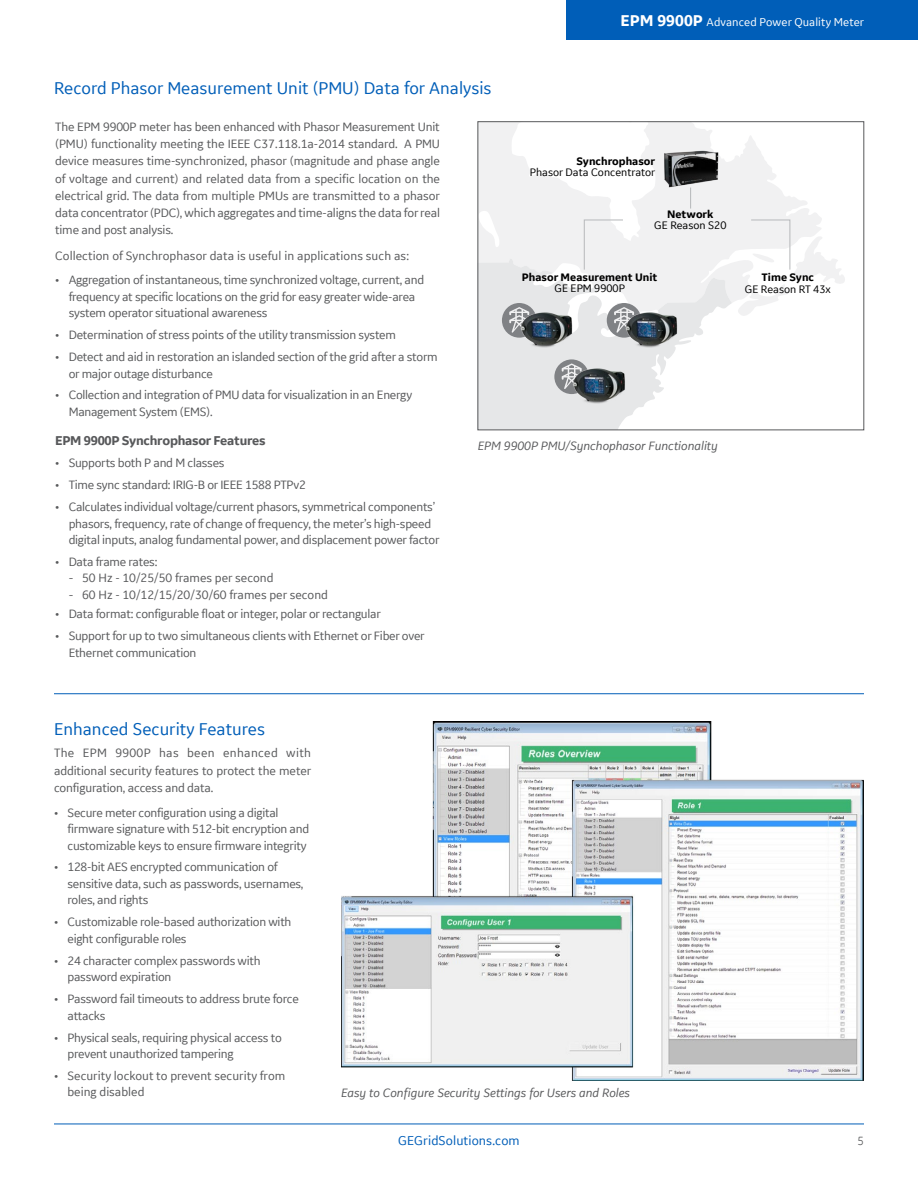
<style>
.page{position:relative;width:918px;height:1188px;background:#fff}
.page>*{position:absolute;margin:0;border:0;box-sizing:border-box;transform-origin:0 0}
.t1{font:18px "GE Inspira Sans";color:#005eb8}
.t2{font:700 13.5px "GE Inspira Sans";letter-spacing:-.02em;color:#58595b}
.t3{font:13.5px "GE Inspira Sans";letter-spacing:.005em;color:#005eb8}
.t4{font:12.75px/16.5px "GE Inspira Sans";letter-spacing:-.02em;color:#58595b}
.t5{font:12.75px/16.5px "GE Inspira Sans";color:#58595b}
.t6{font:italic 12.75px "GE Inspira Sans";color:#58595b}
.t7{font:12.75px "GE Inspira Sans";letter-spacing:.005em;color:#58595b}
.t8{font:12px "GE Inspira Sans";letter-spacing:.005em;color:#fff}
.t9{font:12px "GE Inspira";color:#58595b}
.t10{font:11.4px "GE Inspira Sans";color:#000}
.t11{font:700 11.4px "GE Inspira Sans";color:#000}
.s1{font-weight:700;font-size:16.5px}
.s2{font-family:"GE Inspira"}
</style>
<div class="page">
<div style="left:566px;top:0;width:352px;height:40px;background:#005eb8"></div>
<hr style="left:54px;top:1124px;width:810px;height:1px;background:#005eb8">
<hr style="left:54px;top:693px;width:810px;height:1px;background:#005eb8">
<img style="left:342px;top:722px;width:522px;height:359px">
<svg style="left:732px;top:136px;width:113px;height:180px"></svg>
<svg style="left:480px;top:124px;width:252px;height:304px"></svg>
<div style="left:502px;top:303px;width:35px;height:35px;background:#808285;border-radius:50%"></div>
<svg style="left:509px;top:310px;width:3px;height:23px"></svg>
<img style="left:512px;top:305px;width:69px;height:49px">
<div style="left:607px;top:303px;width:34px;height:35px;background:#808285;border-radius:50%"></div>
<svg style="left:614px;top:310px;width:3px;height:23px"></svg>
<img style="left:617px;top:305px;width:69px;height:49px">
<svg style="left:554px;top:359px;width:35px;height:35px"></svg>
<svg style="left:562px;top:363px;width:3px;height:26px"></svg>
<img style="left:565px;top:362px;width:68px;height:49px">
<svg style="left:583px;top:219px;width:41px;height:52px"></svg>
<svg style="left:750px;top:219px;width:41px;height:52px"></svg>
<svg style="left:690px;top:190px;width:1px;height:19px"></svg>
<img style="left:662px;top:151px;width:57px;height:39px">
<div style="left:478px;top:122px;width:386px;height:308px;border:1px solid #58595b"></div>
<h1 class="t1" style="left:54px;top:77px;width:439px">Record Phasor Measurement Unit (PMU) Data for Analysis</h1>
<p class="t8" style="left:621px;top:15px;width:245px"><span class="s1">EPM 9900P</span> Advanced Power Quality Meter</p>
<p class="t4" style="left:55px;top:118px;width:386px;line-height:17.2px;text-align:justify">The EPM 9900P meter has been enhanced with Phasor Measurement Unit (PMU) functionality meeting the IEEE C37.118.1a-2014 standard. A PMU device measures time-synchronized, phasor (magnitude and phase angle of voltage and current) and related data from a specific location on the electrical grid. The data from multiple PMUs are transmitted to a phasor data concentrator (PDC), which aggregates and time-aligns the data for real time and post analysis.</p>
<p class="t7" style="left:55px;top:247px;width:355px">Collection of Synchrophasor data is useful in applications such as:</p>
<p class="t4" style="left:69px;top:271px;width:357px;text-indent:-14px">• Aggregation of instantaneous, time synchronized voltage, current, and frequency at specific locations on the grid for easy greater wide-area system operator situational awareness</p>
<p class="t4" style="left:55px;top:326px;width:342px">• Determination of stress points of the utility transmission system</p>
<p class="t4" style="left:69px;top:348px;width:371px;text-indent:-14px">• Detect and aid in restoration an islanded section of the grid after a storm or major outage disturbance</p>
<p class="t4" style="left:69px;top:387px;width:345px;text-indent:-14px">• Collection and integration of PMU data for visualization in an Energy<br>Management System (EMS).</p>
<p class="t2" style="left:55px;top:432px;width:212px">EPM 9900P Synchrophasor Features</p>
<p class="t4" style="left:55px;top:454px;width:171px">• Supports both P and M classes</p>
<p class="t4" style="left:55px;top:476px;width:252px">• Time sync standard: IRIG-B or IEEE 1588 PTPv2</p>
<p class="t4" style="left:69px;top:498px;width:372px;text-indent:-14px">• Calculates individual voltage/current phasors, symmetrical components’ phasors, frequency, rate of change of frequency, the meter’s high-speed digital inputs, analog fundamental power, and displacement power factor</p>
<p class="t4" style="left:55px;top:553px;width:104px">• Data frame rates:</p>
<p class="t5" style="left:69px;top:570px;width:206px"><span class="s2">-</span> 50 Hz - 10/25/50 frames per second</p>
<p class="t5" style="left:69px;top:586px;width:261px"><span class="s2">-</span> 60 Hz - 10/12/15/20/30/60 frames per second</p>
<p class="t4" style="left:55px;top:605px;width:327px">• Data format: configurable float or integer, polar or rectangular</p>
<p class="t4" style="left:69px;top:627px;width:358px;text-indent:-14px">• Support for up to two simultaneous clients with Ethernet or Fiber over<br>Ethernet communication</p>
<p class="t11" style="left:576px;top:154px;width:80px">Synchrophasor</p>
<p class="t10" style="left:530px;top:165px;width:127px">Phasor Data Concentrator</p>
<p class="t11" style="left:667px;top:207px;width:48px">Network</p>
<p class="t10" style="left:654px;top:219px;width:74px">GE Reason S20</p>
<p class="t11" style="left:522px;top:270px;width:137px">Phasor Measurement Unit</p>
<p class="t10" style="left:555px;top:282px;width:72px">GE EPM 9900P</p>
<p class="t11" style="left:761px;top:270px;width:54px">Time Sync</p>
<p class="t10" style="left:745px;top:282px;width:87px">GE Reason RT 43x</p>
<p class="t6" style="left:478px;top:437px;width:242px">EPM 9900P PMU/Synchophasor Functionality</p>
<h1 class="t1" style="left:54px;top:718px;width:213px">Enhanced Security Features</h1>
<p class="t4" style="left:54px;top:744px;width:259px;line-height:17.2px;text-align:justify">The EPM 9900P has been enhanced with additional security features to protect the meter configuration, access and data.</p>
<p class="t4" style="left:68px;top:804px;width:243px;text-indent:-14px">• Secure meter configuration using a digital firmware signature with 512-bit encryption and customizable keys to ensure firmware integrity</p>
<p class="t4" style="left:68px;top:859px;width:238px;text-indent:-14px">• 128-bit AES encrypted communication of sensitive data, such as passwords, usernames, roles, and rights</p>
<p class="t4" style="left:68px;top:913px;width:226px;text-indent:-14px">• Customizable role-based authorization with eight configurable roles</p>
<p class="t4" style="left:68px;top:952px;width:195px;text-indent:-14px">• 24 character complex passwords with password expiration</p>
<p class="t4" style="left:68px;top:990px;width:233px;text-indent:-14px">• Password fail timeouts to address brute force attacks</p>
<p class="t4" style="left:68px;top:1029px;width:216px;text-indent:-14px">• Physical seals, requiring physical access to prevent unauthorized tampering</p>
<p class="t5" style="left:68px;top:1067px;width:219px;text-indent:-14px">• Security lockout to prevent security from being disabled</p>
<p class="t6" style="left:341px;top:1084px;width:290px">Easy to Configure Security Settings for Users and Roles</p>
<p class="t3" style="left:398px;top:1132px;width:123px">GEGridSolutions.com</p>
<p class="t9" style="left:858px;top:1133px;width:8px">5</p>
</div>
